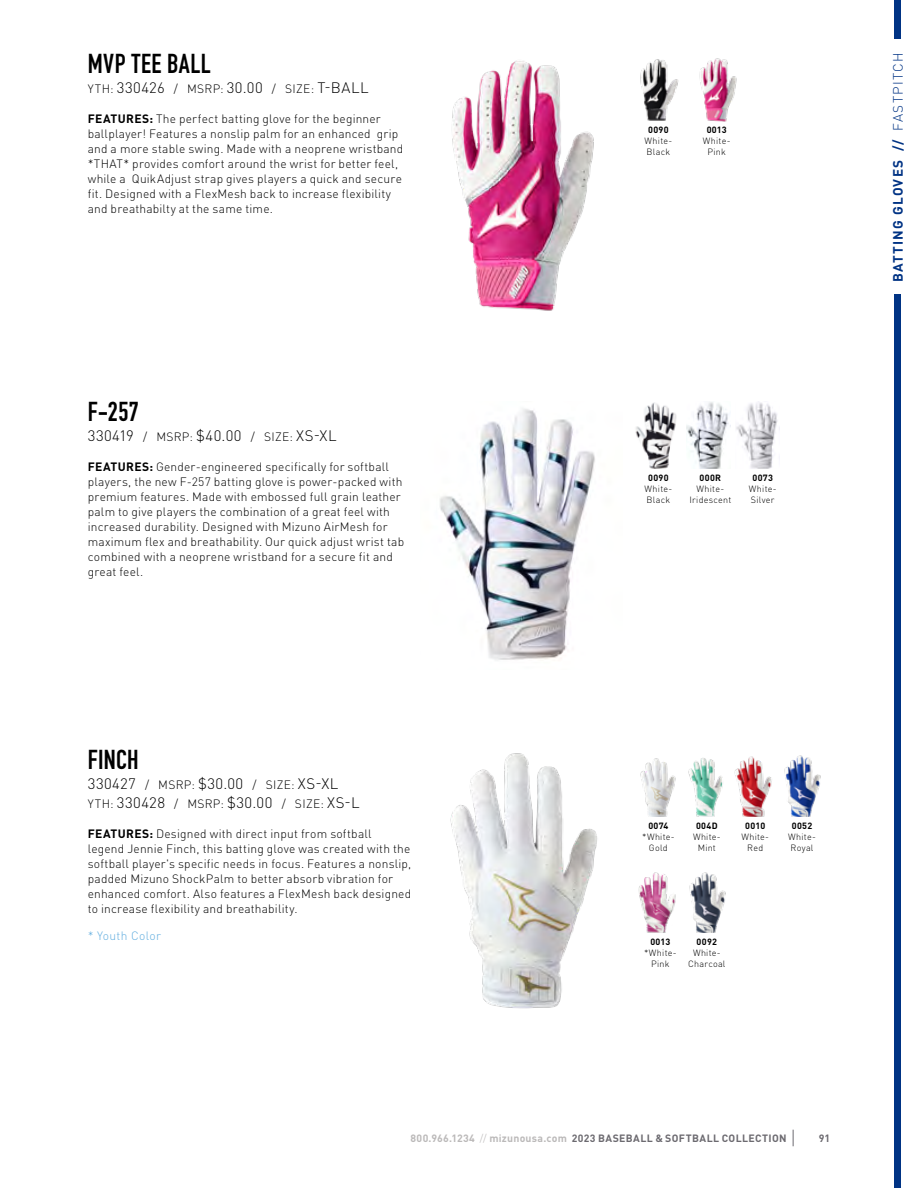
<style>
.page{position:relative;width:918px;height:1188px;background:#fff}
.page>*{position:absolute;margin:0;border:0;box-sizing:border-box;transform-origin:0 0}
.t1{font:27px "DIN Engschrift Std";letter-spacing:.015em;color:#000}
.t2{font:300 15px "DINOT";letter-spacing:.035em;color:#000}
.t3{font:700 13.5px "DINOT";letter-spacing:.085em;color:#003384}
.t4{font:300 13.5px "DINOT";letter-spacing:.095em;color:#003384}
.t5{font:300 12px/15px "DINOT";letter-spacing:.015em;color:#000}
.t6{font:300 12px "DINOT";letter-spacing:.025em;color:#60addf}
.t7{font:700 10.5px "DINOT";letter-spacing:.03em;color:#6c6a70}
.t8{font:300 9px/10.8px "DINOT";letter-spacing:.025em;color:#000;text-align:center}
.t9{font:700 9px "DINOT";letter-spacing:.035em;color:#000}
.s1{font-size:12px}
.s2{font-weight:700}
.s3{font-size:15px}
.s4{color:#bbb9b9}
.s5{font-weight:300;color:#bbb9b9}
</style>
<div class="page">
<svg style="left:793px;top:1130px;width:1px;height:16px"></svg>
<div style="left:894px;top:294px;width:7px;height:894px;background:#003384"></div>
<div style="left:894px;top:0;width:7px;height:39px;background:#003384"></div>
<img style="left:452px;top:60px;width:142px;height:251px">
<img style="left:450px;top:753px;width:147px;height:256px">
<img style="left:440px;top:409px;width:155px;height:251px">
<img style="left:640px;top:59px;width:39px;height:62px">
<img style="left:640px;top:758px;width:36px;height:59px">
<img style="left:688px;top:758px;width:35px;height:59px">
<img style="left:638px;top:872px;width:38px;height:61px">
<img style="left:734px;top:756px;width:38px;height:61px">
<img style="left:784px;top:755px;width:37px;height:62px">
<img style="left:635px;top:402px;width:42px;height:67px">
<img style="left:686px;top:402px;width:43px;height:67px">
<img style="left:736px;top:402px;width:42px;height:67px">
<img style="left:699px;top:58px;width:38px;height:64px">
<img style="left:689px;top:872px;width:37px;height:61px">
<h1 class="t1" style="left:88px;top:48px;width:125px">MVP TEE BALL</h1>
<p class="t2" style="left:88px;top:76px;width:282px"><span class="s1">YTH:</span> 330426 <span class="s1">/ MSRP:</span> 30.00 <span class="s1">/ SIZE:</span> T-BALL</p>
<p class="t5" style="left:88px;top:110px;width:317px"><span class="s2">FEATURES:</span> The perfect batting glove for the beginner ballplayer! Features a nonslip palm for an enhanced grip and a more stable swing. Made with a neoprene wristband *THAT* provides comfort around the wrist for better feel, while a QuikAdjust strap gives players a quick and secure fit. Designed with a FlexMesh back to increase flexibility and breathabilty at the same time.</p>
<h1 class="t1" style="left:88px;top:396px;width:53px">F-257</h1>
<p class="t2" style="left:88px;top:424px;width:250px">330419 <span class="s1">/ MSRP:</span> $40.00 <span class="s1">/ SIZE:</span> XS-XL</p>
<p class="t5" style="left:88px;top:458px;width:318px"><span class="s2">FEATURES:</span> Gender-engineered specifically for softball players, the new F-257 batting glove is power-packed with premium features. Made with embossed full grain leather palm to give players the combination of a great feel with increased durability. Designed with Mizuno AirMesh for maximum flex and breathability. Our quick adjust wrist tab combined with a neoprene wristband for a secure fit and great feel.</p>
<p class="t9" style="left:648px;top:123px;width:22px">0090</p>
<p class="t8" style="left:645px;top:135px;width:29px;text-align:left">White-<br>Black</p>
<p class="t9" style="left:707px;top:123px;width:21px">0013</p>
<p class="t8" style="left:703px;top:135px;width:29px">White-<br>Pink</p>
<p class="t4" style="left:888px;top:131px;width:80px;rotate:-90deg">FASTPITCH</p>
<p class="t3" style="left:887px;top:282px;width:143px;rotate:-90deg">BATTING GLOVES //</p>
<p class="t9" style="left:648px;top:471px;width:22px">0090</p>
<p class="t8" style="left:645px;top:483px;width:29px;text-align:left">White-<br>Black</p>
<p class="t9" style="left:700px;top:471px;width:23px">000R</p>
<p class="t8" style="left:689px;top:483px;width:43px">White-<br>Iridescent</p>
<p class="t9" style="left:752px;top:471px;width:22px">0073</p>
<p class="t8" style="left:749px;top:483px;width:29px;text-align:left">White-<br>Silver</p>
<h1 class="t1" style="left:88px;top:744px;width:53px">FINCH</h1>
<p class="t2" style="left:88px;top:772px;width:252px">330427 <span class="s1">/ MSRP:</span> $30.00 <span class="s1">/ SIZE:</span> XS-XL</p>
<p class="t5" style="left:88px;top:796px;width:273px">YTH: <span class="s3">330428</span> / MSRP: <span class="s3">$30.00</span> / SIZE: <span class="s3">XS-L</span></p>
<p class="t5" style="left:88px;top:826px;width:325px"><span class="s2">FEATURES:</span> Designed with direct input from softball<br>legend Jennie Finch, this batting glove was created with the softball player's specific needs in focus. Features a nonslip, padded Mizuno ShockPalm to better absorb vibration for enhanced comfort. Also features a FlexMesh back designed to increase flexibility and breathability.</p>
<p class="t6" style="left:88px;top:927px;width:75px">* Youth Color</p>
<p class="t9" style="left:648px;top:819px;width:22px">0074</p>
<p class="t8" style="left:642px;top:831px;width:34px">*White-<br>Gold</p>
<p class="t9" style="left:696px;top:819px;width:23px">004D</p>
<p class="t8" style="left:693px;top:831px;width:29px">White-<br>Mint</p>
<p class="t9" style="left:745px;top:819px;width:21px">0010</p>
<p class="t8" style="left:741px;top:831px;width:29px">White-<br>Red</p>
<p class="t9" style="left:792px;top:819px;width:22px">0052</p>
<p class="t8" style="left:788px;top:831px;width:29px;text-align:left">White-<br>Royal</p>
<p class="t9" style="left:650px;top:935px;width:21px">0013</p>
<p class="t8" style="left:644px;top:947px;width:34px">*White-<br>Pink</p>
<p class="t9" style="left:697px;top:935px;width:22px">0092</p>
<p class="t8" style="left:688px;top:947px;width:39px">White-<br>Charcoal</p>
<p class="t7" style="left:411px;top:1130px;width:378px"><span class="s4">800.966.1234</span> <span class="s5">//</span> <span class="s4">mizunousa.com</span> 2023 BASEBALL &amp; SOFTBALL COLLECTION</p>
<p class="t7" style="left:819px;top:1130px;width:13px">91</p>
</div>
